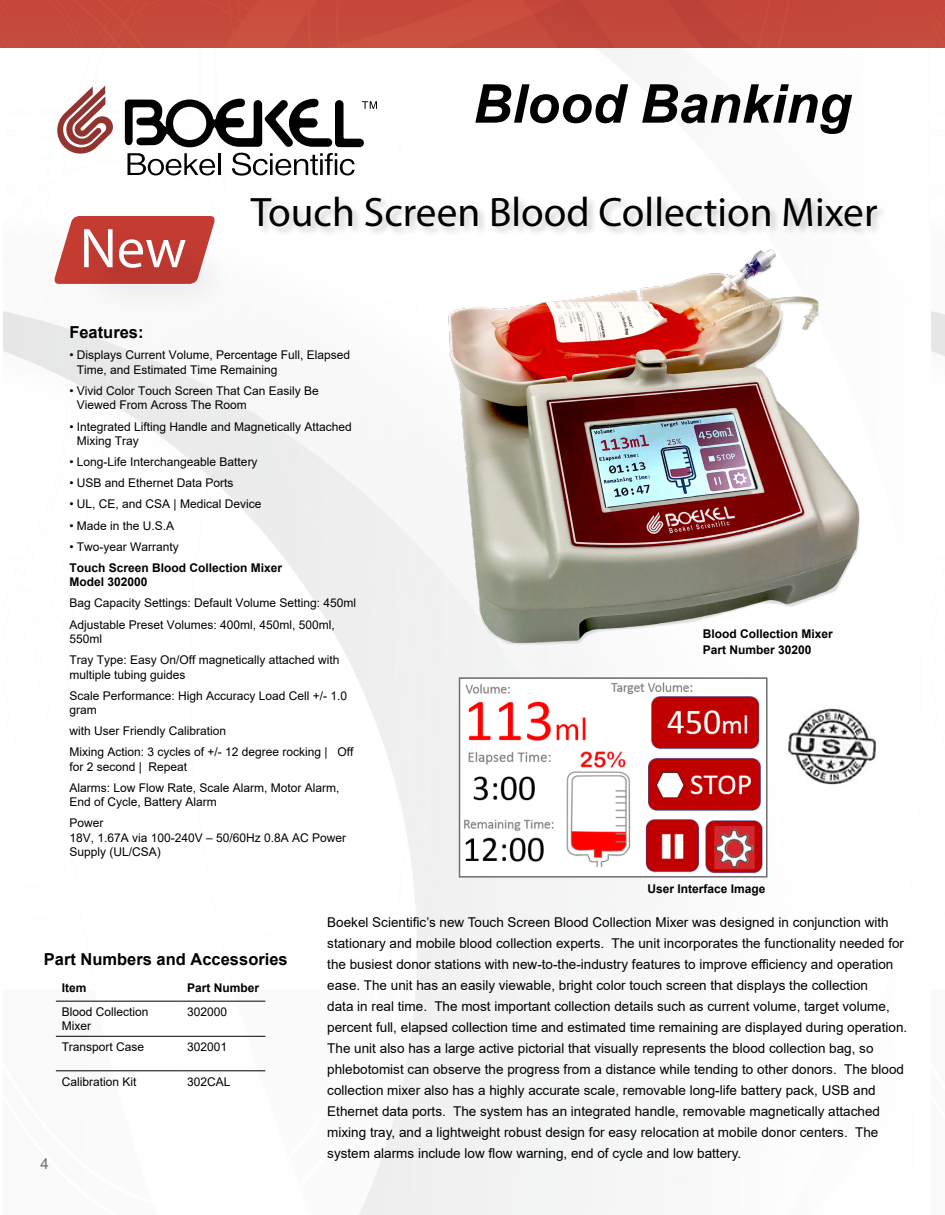
<style>
.page{position:relative;width:945px;height:1215px;background:#fff}
.page>*{position:absolute;margin:0;border:0;box-sizing:border-box;transform-origin:0 0}
.t1{font:56.25px "Myriad Pro";color:#fff}
.t2{font:italic 700 53.55px "Arial";color:#000}
.t3{font:41.25px "Myriad Pro";color:#000}
.t4{font:700 16.5px "Arial";color:#000}
.t5{font:15px "Arial";color:#6d6e71}
.t6{font:13.5px/21px "Arial";color:#000}
.T_data{font:12px/14.4px "Arial";color:#000}
.T_header{font:700 12px/14.4px "Arial";color:#000}
</style>
<div class="page">
<img style="left:3px;top:47px;width:929px;height:1168px">
<div style="left:0;top:0;width:932px;height:47px;background:#c5493b"></div>
<svg style="left:57px;top:86px;width:57px;height:70px"></svg>
<svg style="left:128px;top:153px;width:87px;height:22px"></svg>
<hr style="left:218px;top:153px;width:3px;height:22px;background:#000">
<svg style="left:232px;top:153px;width:123px;height:23px"></svg>
<svg style="left:125px;top:98px;width:252px;height:49px"></svg>
<svg style="left:53px;top:216px;width:163px;height:68px"></svg>
<div style="left:249px;top:195px;width:638px;height:42px;background:#000;opacity:.2"></div>
<img style="left:403px;top:241px;width:475px;height:419px">
<hr style="left:56px;top:1001px;width:125px;height:1px;background:#000">
<hr style="left:181px;top:1001px;width:84px;height:1px;background:#000">
<hr style="left:56px;top:1036px;width:125px;height:1px;background:#000">
<hr style="left:181px;top:1036px;width:84px;height:1px;background:#000">
<hr style="left:56px;top:1070px;width:125px;height:1px;background:#000">
<hr style="left:181px;top:1070px;width:84px;height:1px;background:#000">
<img style="left:462px;top:680px;width:303px;height:195px">
<div style="left:459px;top:677px;width:309px;height:201px;border:2px solid #6d6e71"></div>
<div style="left:76px;top:223px;width:159px;height:96px;background:#000;opacity:.2"></div>
<img style="left:787px;top:700px;width:91px;height:92px">
<p class="t2" style="left:473px;top:68px;width:380px">Blood Banking</p>
<p class="t1" style="left:80px;top:214px;width:108px">New</p>
<p class="t3" style="left:251px;top:187px;width:628px">Touch Screen Blood Collection Mixer</p>
<p class="t4" style="left:69px;top:321px;width:76px">Features:</p>
<p class="T_data" style="left:77px;top:348px;width:275px;text-indent:-8px">• Displays Current Volume, Percentage Full, Elapsed<br>Time, and Estimated Time Remaining</p>
<p class="T_data" style="left:77px;top:384px;width:244px;text-indent:-8px">• Vivid Color Touch Screen That Can Easily Be<br>Viewed From Across The Room</p>
<p class="T_data" style="left:77px;top:419px;width:276px;text-indent:-8px">• Integrated Lifting Handle and Magnetically Attached<br>Mixing Tray</p>
<p class="T_data" style="left:69px;top:455px;width:190px">• Long-Life Interchangeable Battery</p>
<p class="T_data" style="left:69px;top:476px;width:166px">• USB and Ethernet Data Ports</p>
<p class="T_data" style="left:69px;top:497px;width:194px">• UL, CE, and CSA | Medical Device</p>
<p class="T_data" style="left:69px;top:518px;width:106px">• Made in the U.S.A</p>
<p class="T_data" style="left:69px;top:539px;width:111px">• Two-year Warranty</p>
<p class="T_header" style="left:69px;top:561px;width:214px">Touch Screen Blood Collection Mixer<br>Model 302000</p>
<p class="T_data" style="left:69px;top:596px;width:288px">Bag Capacity Settings: Default Volume Setting: 450ml</p>
<p class="T_data" style="left:69px;top:617px;width:267px">Adjustable Preset Volumes: 400ml, 450ml, 500ml,<br>550ml</p>
<p class="T_data" style="left:69px;top:653px;width:272px">Tray Type: Easy On/Off magnetically attached with multiple tubing guides</p>
<p class="T_data" style="left:69px;top:688px;width:279px">Scale Performance: High Accuracy Load Cell +/- 1.0 gram</p>
<p class="T_data" style="left:69px;top:724px;width:158px">with User Friendly Calibration</p>
<p class="T_data" style="left:69px;top:745px;width:286px">Mixing Action: 3 cycles of +/- 12 degree rocking | Off for 2 second | Repeat</p>
<p class="T_data" style="left:69px;top:780px;width:272px">Alarms: Low Flow Rate, Scale Alarm, Motor Alarm,<br>End of Cycle, Battery Alarm</p>
<p class="T_data" style="left:69px;top:816px;width:278px">Power<br>18V, 1.67A via 100-240V – 50/60Hz 0.8A AC Power<br>Supply (UL/CSA)</p>
<p class="T_header" style="left:703px;top:627px;width:132px">Blood Collection Mixer</p>
<p class="T_header" style="left:703px;top:643px;width:110px">Part Number 30200</p>
<p class="T_header" style="left:648px;top:881px;width:120px">User Interface Image</p>
<p class="t4" style="left:44px;top:948px;width:245px">Part Numbers and Accessories</p>
<p class="T_header" style="left:62px;top:981px;width:26px">Item</p>
<p class="T_header" style="left:187px;top:981px;width:74px">Part Number</p>
<p class="T_data" style="left:62px;top:1004px;width:88px">Blood Collection<br>Mixer</p>
<p class="T_data" style="left:187px;top:1004px;width:42px">302000</p>
<p class="T_data" style="left:62px;top:1040px;width:84px">Transport Case</p>
<p class="T_data" style="left:187px;top:1040px;width:42px">302001</p>
<p class="T_data" style="left:62px;top:1074px;width:76px">Calibration Kit</p>
<p class="T_data" style="left:187px;top:1074px;width:45px">302CAL</p>
<p class="t5" style="left:40px;top:1153px;width:10px">4</p>
<p class="t6" style="left:327px;top:912px;width:582px">Boekel Scientific’s new Touch Screen Blood Collection Mixer was designed in conjunction with stationary and mobile blood collection experts. The unit incorporates the functionality needed for the busiest donor stations with new-to-the-industry features to improve efficiency and operation ease. The unit has an easily viewable, bright color touch screen that displays the collection<br>data in real time. The most important collection details such as current volume, target volume, percent full, elapsed collection time and estimated time remaining are displayed during operation.<br>The unit also has a large active pictorial that visually represents the blood collection bag, so phlebotomist can observe the progress from a distance while tending to other donors. The blood collection mixer also has a highly accurate scale, removable long-life battery pack, USB and Ethernet data ports. The system has an integrated handle, removable magnetically attached mixing tray, and a lightweight robust design for easy relocation at mobile donor centers. The system alarms include low flow warning, end of cycle and low battery.</p>
</div>
